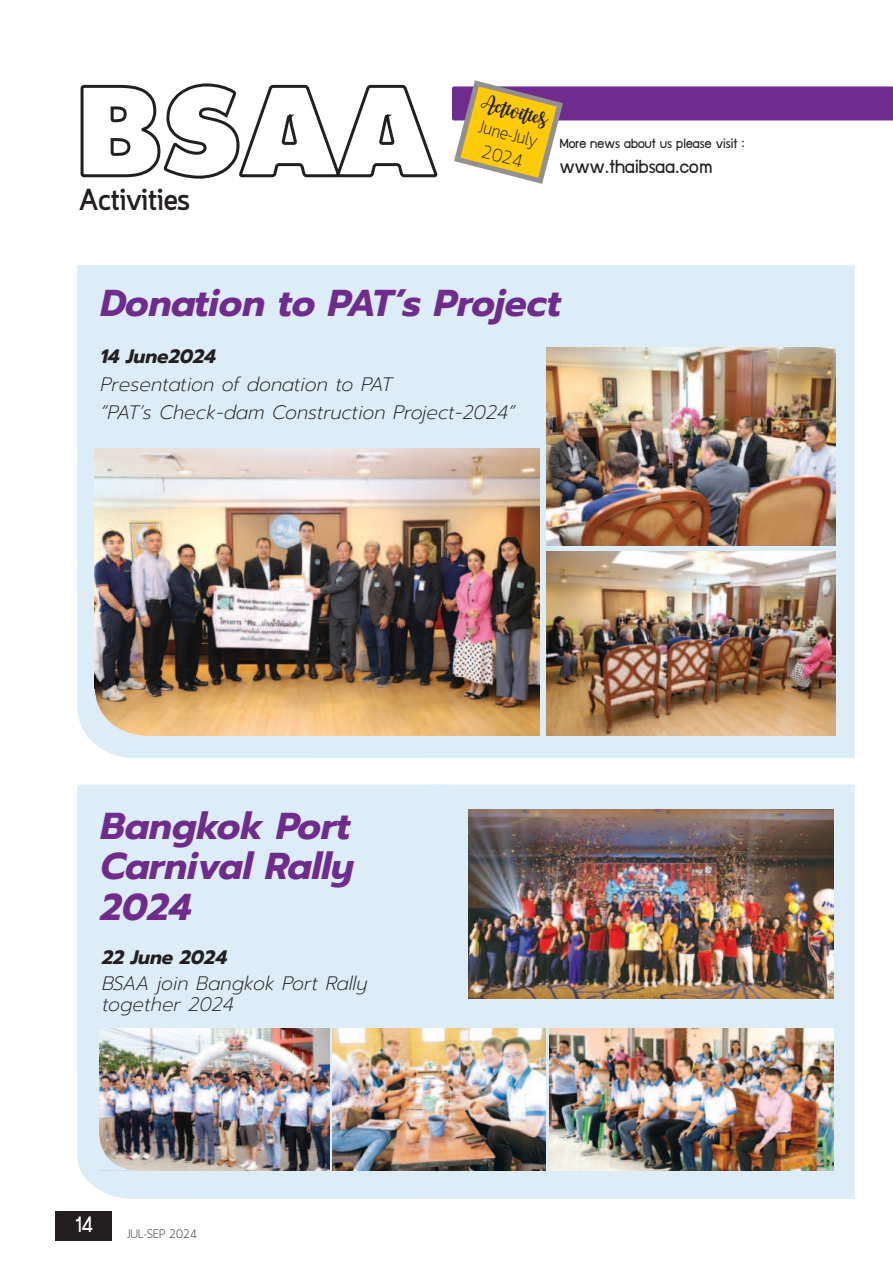
<style>
.page{position:relative;width:893px;height:1263px;background:#fff}
.page>*{position:absolute;margin:0;border:0;box-sizing:border-box;transform-origin:0 0}
.t1{font:italic 700 37.5px/40.5px "Prompt";color:#6f2c8c;text-align:justify}
.t2{font:700 30px "Quark";color:#231f20}
.t3{font:25.5px "supermarket";color:#fff;scale:.9 1}
.t4{font:21px "supermarket";color:#231f20}
.t5{font:italic 200 19.5px/27.6px "Prompt";color:#231f20}
.t6{font:italic 700 19.5px "Prompt";color:#231f20}
.t7{font:300 18px/23.2px "Quark";color:#231f20;text-align:center}
.t8{font:700 18px "SOV Thanamas";color:#231f20}
.t9{font:15px "supermarket";color:#231f20}
.t10{font:300 12px "Quark";color:#231f20}
</style>
<div class="page">
<div style="left:56px;top:1211px;width:56px;height:29px;background:#231f20"></div>
<svg style="left:452px;top:80px;width:441px;height:104px"></svg>
<svg style="left:80px;top:83px;width:357px;height:96px"></svg>
<div style="left:77px;top:265px;width:349px;height:493px;background:#ddedf8"></div>
<div style="left:77px;top:784px;width:349px;height:415px;background:#ddedf8"></div>
<div style="left:426px;top:265px;width:429px;height:493px;background:#ddedf8"></div>
<div style="left:426px;top:784px;width:429px;height:415px;background:#ddedf8"></div>
<img style="left:95px;top:449px;width:444px;height:286px">
<svg style="left:93px;top:688px;width:60px;height:48px"></svg>
<img style="left:546px;top:348px;width:289px;height:198px">
<img style="left:546px;top:552px;width:289px;height:183px">
<img style="left:550px;top:1028px;width:283px;height:142px">
<img style="left:333px;top:1028px;width:212px;height:142px">
<img style="left:468px;top:809px;width:366px;height:189px">
<img style="left:100px;top:1028px;width:230px;height:142px">
<svg style="left:98px;top:1135px;width:42px;height:35px"></svg>
<h2 class="t2" style="left:79px;top:182px;width:112px">Activities</h2>
<p class="t8" style="left:484px;top:92px;width:69px;rotate:15deg">Activities</p>
<p class="t7" style="left:482px;top:116px;width:62px;rotate:15deg">June-July<br>2024</p>
<p class="t9" style="left:560px;top:134px;width:186px">More news about us please visit :</p>
<p class="t4" style="left:560px;top:152px;width:154px">www.thaibsaa.com</p>
<h1 class="t1" style="left:101px;top:286px;width:462px">Donation to PAT’s Project</h1>
<p class="t6" style="left:101px;top:349px;width:117px">14 June2024</p>
<p class="t5" style="left:101px;top:372px;width:416px">Presentation of donation to PAT<br>“PAT’s Check-dam Construction Project-2024”</p>
<h1 class="t1" style="left:101px;top:809px;width:255px">Bangkok Port Carnival Rally 2024</h1>
<p class="t6" style="left:102px;top:950px;width:127px">22 June 2024</p>
<p class="t5" style="left:102px;top:974px;width:267px;line-height:21px">BSAA join Bangkok Port Rally together 2024</p>
<h3 class="t3" style="left:75px;top:1207px;width:22px">14</h3>
<p class="t10" style="left:127px;top:1226px;width:72px">JUL-SEP 2024</p>
</div>
